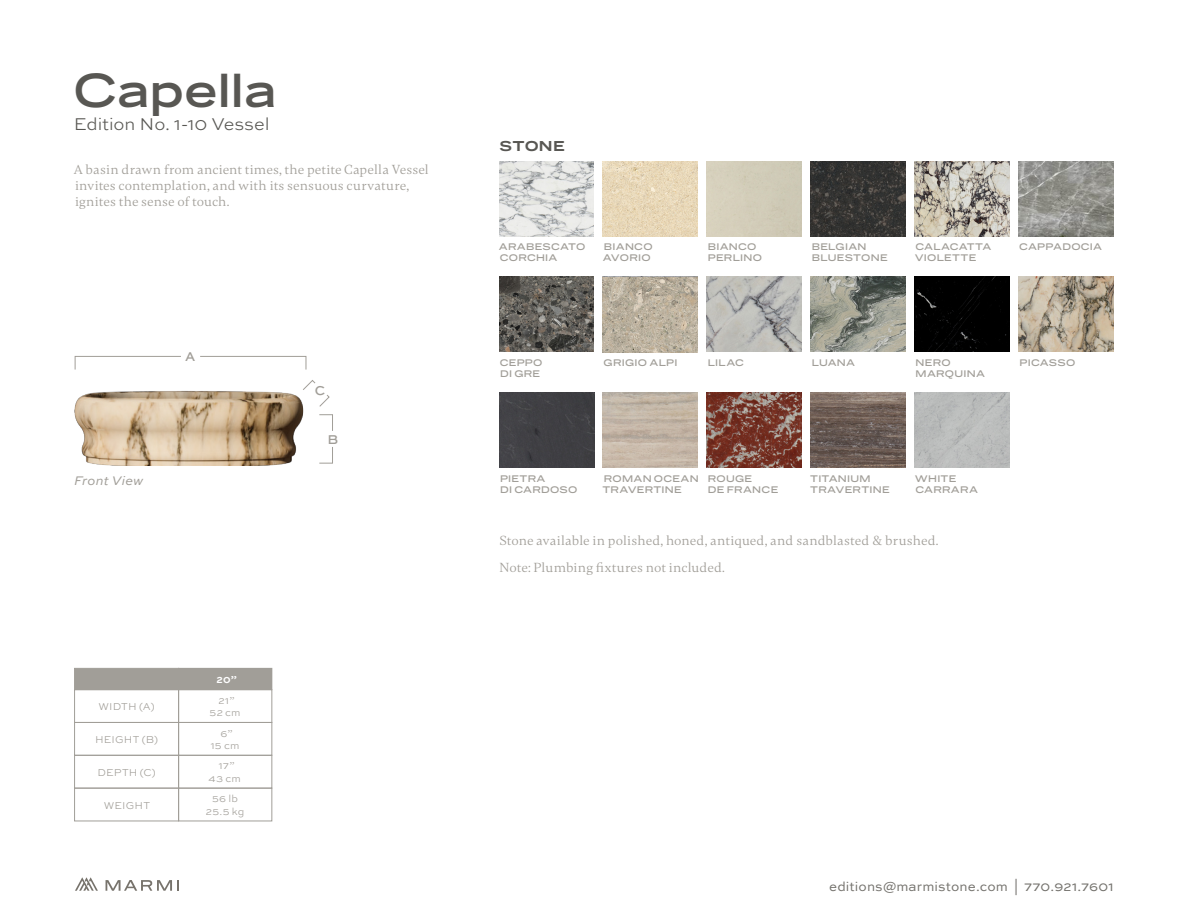
<style>
.page{position:relative;width:1188px;height:918px;background:#fff}
.page>*{position:absolute;margin:0;border:0;box-sizing:border-box;transform-origin:0 0}
.t1{font:500 45px "Benton Sans Wide";letter-spacing:-.005em;color:#585753}
.t2{font:300 18px "Sweet Sans Pro";letter-spacing:-.005em;color:#585753}
.t3{font:13.5px/16.2px "Gambetta";letter-spacing:.01em;color:#a19e98}
.t4{font:13.5px "Sweet Sans Pro";letter-spacing:.005em;color:#74726d}
.t5{font:700 13.5px "Benton Sans Wide";letter-spacing:.015em;color:#585753}
.t6{font:500 13.5px "Sweet Sans Pro";color:#a19e98}
.t7{font:italic 13.2px "Sweet Sans Pro";letter-spacing:.005em;color:#a19e98}
.t8{font:300 10.5px "Sweet Sans Pro";letter-spacing:.015em;color:#a19e98}
.t9{font:700 10.5px "Sweet Sans Pro";color:#fff}
.t10{font:500 9px/10.8px "Benton Sans Wide";letter-spacing:.025em;color:#a19e98}
</style>
<div class="page">
<svg style="left:106px;top:880px;width:73px;height:11px"></svg>
<svg style="left:75px;top:877px;width:23px;height:14px"></svg>
<div style="left:75px;top:356px;width:231px;height:14px;border:1px solid #a19e98"></div>
<svg style="left:180px;top:356px;width:21px;height:2px"></svg>
<div style="left:319px;top:414px;width:14px;height:49px;border:1px solid #a19e98"></div>
<svg style="left:331px;top:430px;width:2px;height:18px"></svg>
<svg style="left:303px;top:380px;width:27px;height:27px"></svg>
<img style="left:74px;top:389px;width:235px;height:77px">
<div style="left:74px;top:668px;width:105px;height:22px;background:#a19e98"></div>
<div style="left:74px;top:689px;width:105px;height:34px;border:1px solid #a19e98"></div>
<div style="left:74px;top:722px;width:105px;height:33px;border:1px solid #a19e98"></div>
<div style="left:74px;top:755px;width:105px;height:33px;border:1px solid #a19e98"></div>
<div style="left:179px;top:668px;width:93px;height:22px;background:#a19e98"></div>
<div style="left:178px;top:689px;width:94px;height:34px;border:1px solid #a19e98"></div>
<div style="left:178px;top:722px;width:94px;height:33px;border:1px solid #a19e98"></div>
<div style="left:178px;top:755px;width:94px;height:33px;border:1px solid #a19e98"></div>
<div style="left:74px;top:788px;width:105px;height:33px;border:1px solid #a19e98"></div>
<div style="left:178px;top:788px;width:94px;height:33px;border:1px solid #a19e98"></div>
<img style="left:499px;top:161px;width:95px;height:75px">
<img style="left:603px;top:393px;width:95px;height:75px">
<img style="left:915px;top:161px;width:95px;height:75px">
<img style="left:1019px;top:277px;width:95px;height:75px">
<img style="left:811px;top:393px;width:95px;height:75px">
<div style="left:499px;top:393px;width:95px;height:75px;background:#403f44"></div>
<img style="left:707px;top:277px;width:95px;height:75px">
<img style="left:707px;top:393px;width:95px;height:75px">
<img style="left:811px;top:277px;width:95px;height:75px">
<img style="left:811px;top:161px;width:95px;height:75px">
<div style="left:915px;top:277px;width:95px;height:75px;background:#000"></div>
<img style="left:915px;top:393px;width:95px;height:75px">
<img style="left:499px;top:277px;width:95px;height:75px">
<img style="left:603px;top:161px;width:95px;height:75px">
<svg style="left:603px;top:277px;width:95px;height:75px;background:#baaf9d"></svg>
<img style="left:1019px;top:161px;width:95px;height:75px">
<p class="t1" style="left:73px;top:62px;width:205px">Capella</p>
<p class="t2" style="left:74px;top:111px;width:197px">Edition No. 1-10 Vessel</p>
<p class="t3" style="left:74px;top:161px;width:357px">A basin drawn from ancient times, the petite Capella Vessel invites contemplation, and with its sensuous curvature, ignites the sense of touch.</p>
<p class="t6" style="left:185px;top:347px;width:12px">A</p>
<p class="t7" style="left:74px;top:471px;width:71px">Front View</p>
<p class="t6" style="left:315px;top:380px;width:12px">C</p>
<p class="t6" style="left:327px;top:430px;width:13px">B</p>
<p class="t8" style="left:99px;top:699px;width:57px">WIDTH (A)</p>
<p class="t8" style="left:95px;top:732px;width:64px">HEIGHT (B)</p>
<p class="t8" style="left:97px;top:765px;width:60px">DEPTH (C)</p>
<p class="t8" style="left:104px;top:798px;width:48px">WEIGHT</p>
<p class="t9" style="left:217px;top:672px;width:22px">20”</p>
<p class="t8" style="left:219px;top:693px;width:18px">21”</p>
<p class="t8" style="left:210px;top:705px;width:33px">52 cm</p>
<p class="t8" style="left:220px;top:726px;width:14px">6”</p>
<p class="t8" style="left:211px;top:738px;width:30px">15 cm</p>
<p class="t8" style="left:219px;top:759px;width:17px">17”</p>
<p class="t8" style="left:209px;top:771px;width:34px">43 cm</p>
<p class="t8" style="left:212px;top:791px;width:27px">56 lb</p>
<p class="t8" style="left:206px;top:804px;width:40px">25.5 kg</p>
<p class="t5" style="left:500px;top:137px;width:67px">STONE</p>
<p class="t10" style="left:499px;top:242px;width:88px">ARABESCATO</p>
<p class="t10" style="left:500px;top:252px;width:59px">CORCHIA</p>
<p class="t10" style="left:604px;top:242px;width:50px">BIANCO</p>
<p class="t10" style="left:603px;top:252px;width:49px">AVORIO</p>
<p class="t10" style="left:708px;top:242px;width:50px">BIANCO</p>
<p class="t10" style="left:708px;top:252px;width:56px">PERLINO</p>
<p class="t10" style="left:812px;top:242px;width:56px">BELGIAN</p>
<p class="t10" style="left:812px;top:252px;width:77px">BLUESTONE</p>
<p class="t10" style="left:915px;top:242px;width:78px">CALACATTA<br>VIOLETTE</p>
<p class="t10" style="left:1019px;top:242px;width:84px">CAPPADOCIA</p>
<p class="t10" style="left:500px;top:357px;width:44px">CEPPO</p>
<p class="t10" style="left:500px;top:368px;width:42px">DI GRE</p>
<p class="t10" style="left:604px;top:357px;width:75px">GRIGIO ALPI</p>
<p class="t10" style="left:708px;top:357px;width:38px">LILAC</p>
<p class="t10" style="left:812px;top:357px;width:45px">LUANA</p>
<p class="t10" style="left:916px;top:357px;width:37px">NERO</p>
<p class="t10" style="left:916px;top:368px;width:71px">MARQUINA</p>
<p class="t10" style="left:1020px;top:357px;width:57px">PICASSO</p>
<p class="t10" style="left:500px;top:473px;width:47px">PIETRA</p>
<p class="t10" style="left:500px;top:484px;width:79px">DI CARDOSO</p>
<p class="t10" style="left:604px;top:473px;width:96px">ROMAN OCEAN</p>
<p class="t10" style="left:603px;top:484px;width:81px">TRAVERTINE</p>
<p class="t10" style="left:708px;top:473px;width:46px">ROUGE</p>
<p class="t10" style="left:708px;top:484px;width:72px">DE FRANCE</p>
<p class="t10" style="left:810px;top:473px;width:62px">TITANIUM</p>
<p class="t10" style="left:810px;top:484px;width:81px">TRAVERTINE</p>
<p class="t10" style="left:915px;top:473px;width:43px">WHITE</p>
<p class="t10" style="left:915px;top:484px;width:64px">CARRARA</p>
<p class="t3" style="left:499px;top:527px;width:441px;line-height:27px">Stone available in polished, honed, antiqued, and sandblasted &amp; brushed.<br>Note: Plumbing fixtures not included.</p>
<p class="t4" style="left:829px;top:877px;width:286px">editions@marmistone.com | 770.921.7601</p>
</div>
